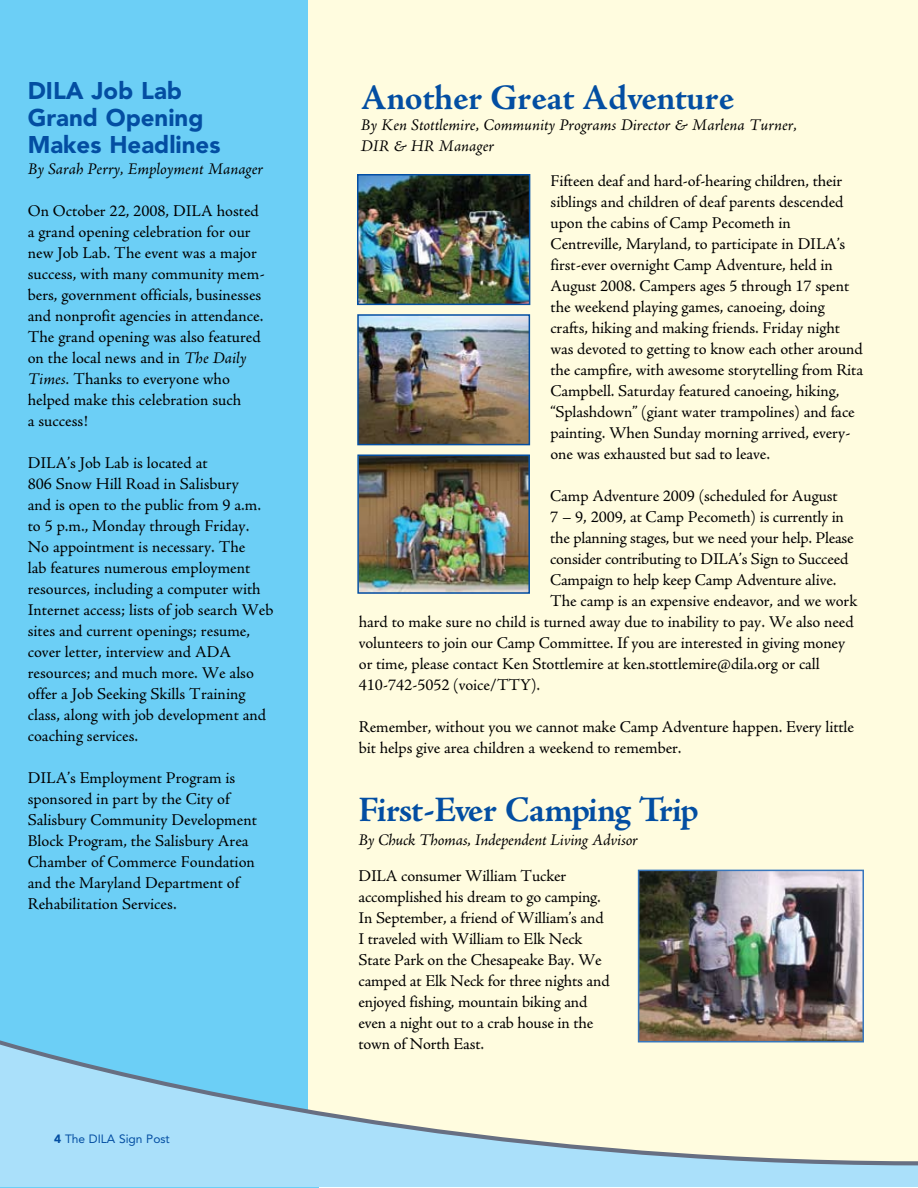
<style>
.page{position:relative;width:918px;height:1188px;background:#fff}
.page>*{position:absolute;margin:0;border:0;box-sizing:border-box;transform-origin:0 0}
.t1{font:700 36px "Adobe Jenson Pro";letter-spacing:-.005em;color:#034ea2}
.t2{font:700 36px "Adobe Jenson Pro";letter-spacing:-.035em;color:#034ea2}
.t3{font:900 24px/27px "Avenir LT Std";color:#034ea2}
.t4{font:16.5px/21px "Adobe Jenson Pro";letter-spacing:-.005em;color:#000}
.t5{font:italic 16.5px/21px "Adobe Jenson Pro";color:#000}
.t6{font:12px "Avenir LT Std";color:#034ea2}
.s1{font-style:italic}
.s2{font-weight:900}
</style>
<div class="page">
<div style="left:0;top:0;width:319px;height:1188px;background:#6ccff6"></div>
<div style="left:308px;top:0;width:610px;height:1171px;background:#fffcdf"></div>
<svg style="left:0;top:987px;width:918px;height:200px"></svg>
<img style="left:641px;top:873px;width:220px;height:166px">
<div style="left:638px;top:870px;width:226px;height:172px;border:2px solid #3776bc"></div>
<img style="left:360px;top:177px;width:167px;height:125px">
<div style="left:357px;top:174px;width:173px;height:131px;border:2px solid #034ea2"></div>
<img style="left:360px;top:317px;width:167px;height:125px">
<div style="left:357px;top:314px;width:173px;height:131px;border:2px solid #034ea2"></div>
<img style="left:360px;top:457px;width:167px;height:134px">
<div style="left:357px;top:454px;width:173px;height:140px;border:2px solid #034ea2"></div>
<h2 class="t3" style="left:28px;top:77px;width:194px">DILA Job Lab<br>Grand Opening<br>Makes Headlines</h2>
<p class="t5" style="left:28px;top:159px;width:237px">By Sarah Perry, Employment Manager</p>
<p class="t4" style="left:28px;top:201px;width:238px">On October 22, 2008, DILA hosted a grand opening celebration for our new Job Lab. The event was a major success, with many community mem&shy;bers, government officials, businesses and nonprofit agencies in attendance.<br>The grand opening was also featured on the local news and in <span class="s1">The Daily<br>Times.</span> Thanks to everyone who helped make this celebration such<br>a success!</p>
<p class="t4" style="left:28px;top:453px;width:247px">DILA’s Job Lab is located at<br>806 Snow Hill Road in Salisbury<br>and is open to the public from 9 a.m. to 5 p.m., Monday through Friday.<br>No appointment is necessary. The<br>lab features numerous employment resources, including a computer with Internet access; lists of job search Web sites and current openings; resume, cover letter, interview and ADA resources; and much more. We also offer a Job Seeking Skills Training class, along with job development and coaching services.</p>
<p class="t4" style="left:28px;top:768px;width:231px">DILA’s Employment Program is sponsored in part by the City of<br>Salisbury Community Development<br>Block Program, the Salisbury Area<br>Chamber of Commerce Foundation and the Maryland Department of<br>Rehabilitation Services.</p>
<p class="t6" style="left:54px;top:1132px;width:117px"><span class="s2">4</span> The DILA Sign Post</p>
<h1 class="t1" style="left:361px;top:77px;width:375px">Another Great Adventure</h1>
<p class="t5" style="left:361px;top:115px;width:438px">By Ken Stottlemire, Community Programs Director &amp; Marlena Turner,<br>DIR &amp; HR Manager</p>
<p class="t4" style="left:550px;top:171px;width:314px">Fifteen deaf and hard-of-hearing children, their siblings and children of deaf parents descended upon the cabins of Camp Pecometh in Centreville, Maryland, to participate in DILA’s first-ever overnight Camp Adventure, held in August 2008. Campers ages 5 through 17 spent the weekend playing games, canoeing, doing crafts, hiking and making friends. Friday night was devoted to getting to know each other around the campfire, with awesome storytelling from Rita Campbell. Saturday featured canoeing, hiking, “Splashdown” (giant water trampolines) and face painting. When Sunday morning arrived, every&shy;one was exhausted but sad to leave.</p>
<p class="t4" style="left:550px;top:486px;width:289px">Camp Adventure 2009 (scheduled for August</p>
<p class="t4" style="left:550px;top:507px;width:295px">7 – 9, 2009, at Camp Pecometh) is currently in</p>
<p class="t4" style="left:550px;top:528px;width:305px">the planning stages, but we need your help. Please</p>
<p class="t4" style="left:550px;top:549px;width:300px">consider contributing to DILA’s Sign to Succeed</p>
<p class="t4" style="left:550px;top:570px;width:288px">Campaign to help keep Camp Adventure alive.</p>
<p class="t4" style="left:550px;top:591px;width:309px">The camp is an expensive endeavor, and we work</p>
<p class="t4" style="left:359px;top:612px;width:496px">hard to make sure no child is turned away due to inability to pay. We also need</p>
<p class="t4" style="left:359px;top:633px;width:488px">volunteers to join our Camp Committee. If you are interested in giving money</p>
<p class="t4" style="left:359px;top:654px;width:462px">or time, please contact Ken Stottlemire at ken.stottlemire@dila.org or call</p>
<p class="t4" style="left:359px;top:675px;width:183px">410-742-5052 (voice/TTY).</p>
<p class="t4" style="left:359px;top:717px;width:497px">Remember, without you we cannot make Camp Adventure happen. Every little bit helps give area children a weekend to remember.</p>
<h1 class="t2" style="left:358px;top:789px;width:342px">First-Ever Camping Trip</h1>
<p class="t5" style="left:358px;top:830px;width:281px">By Chuck Thomas, Independent Living Advisor</p>
<p class="t4" style="left:358px;top:866px;width:253px">DILA consumer William Tucker accomplished his dream to go camping.<br>In September, a friend of William’s and I traveled with William to Elk Neck State Park on the Chesapeake Bay. We camped at Elk Neck for three nights and enjoyed fishing, mountain biking and even a night out to a crab house in the town of North East.</p>
</div>
